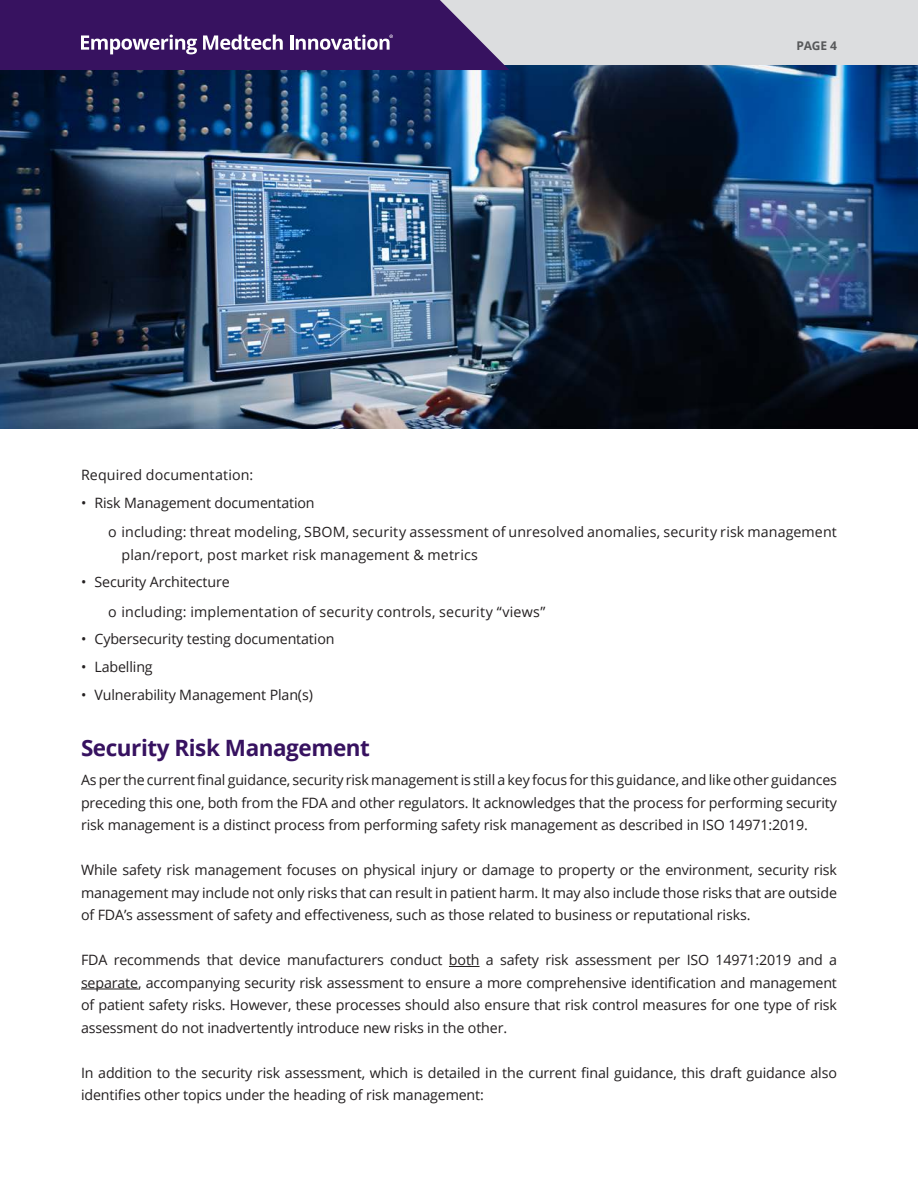
<style>
.page{position:relative;width:918px;height:1188px;background:#fff}
.page>*{position:absolute;margin:0;border:0;box-sizing:border-box;transform-origin:0 0}
.t1{font:700 22.5px "Open Sans";letter-spacing:-.02em;color:#371260}
.Body_Copy_Main{font:14.25px/22.5px "Open Sans";letter-spacing:-.01em;color:#231f20;text-align:justify}
.Body_Copy_Main-2{font:14.25px/22.5px "Open Sans";letter-spacing:.01em;color:#231f20}
.Body_Main_-_Bullets{font:14.25px "Open Sans";letter-spacing:-.01em;color:#231f20}
.t2{font:700 12px "Open Sans";color:#57585a}
</style>
<div class="page">
<img style="left:0;top:65px;width:918px;height:364px">
<div style="left:0;top:0;width:918px;height:65px;background:#dcdddf"></div>
<svg style="left:0;top:0;width:509px;height:70px"></svg>
<hr style="left:449px;top:966px;width:31px;height:1px;background:#231f20">
<hr style="left:81px;top:989px;width:57px;height:1px;background:#231f20">
<p class="t2" style="left:796px;top:38px;width:42px">PAGE 4</p>
<p class="Body_Copy_Main-2" style="left:81px;top:463px;width:174px">Required documentation:</p>
<p class="Body_Main_-_Bullets" style="left:81px;top:493px;width:235px">• Risk Management documentation</p>
<p class="Body_Copy_Main-2" style="left:122px;top:520px;width:717px;text-indent:-14px">o including: threat modeling, SBOM, security assessment of unresolved anomalies, security risk management plan/report, post market risk management &amp; metrics</p>
<p class="Body_Main_-_Bullets" style="left:81px;top:572px;width:150px">• Security Architecture</p>
<p class="Body_Copy_Main-2" style="left:108px;top:600px;width:439px">o including: implementation of security controls, security “views”</p>
<p class="Body_Main_-_Bullets" style="left:81px;top:629px;width:255px">• Cybersecurity testing documentation</p>
<p class="Body_Main_-_Bullets" style="left:81px;top:657px;width:73px">• Labelling</p>
<p class="Body_Main_-_Bullets" style="left:81px;top:685px;width:233px">• Vulnerability Management Plan(s)</p>
<h1 class="t1" style="left:81px;top:732px;width:291px">Security Risk Management</h1>
<p class="Body_Copy_Main" style="left:81px;top:769px;width:758px">As per the current final guidance, security risk management is still a key focus for this guidance, and like other guidances preceding this one, both from the FDA and other regulators. It acknowledges that the process for performing security risk management is a distinct process from performing safety risk management as described in ISO 14971:2019.</p>
<p class="Body_Copy_Main" style="left:81px;top:859px;width:758px">While safety risk management focuses on physical injury or damage to property or the environment, security risk management may include not only risks that can result in patient harm. It may also include those risks that are outside of FDA’s assessment of safety and effectiveness, such as those related to business or reputational risks.</p>
<p class="Body_Copy_Main" style="left:81px;top:949px;width:758px">FDA recommends that device manufacturers conduct both a safety risk assessment per ISO 14971:2019 and a separate, accompanying security risk assessment to ensure a more comprehensive identification and management of patient safety risks. However, these processes should also ensure that risk control measures for one type of risk assessment do not inadvertently introduce new risks in the other.</p>
<p class="Body_Copy_Main" style="left:81px;top:1061px;width:758px">In addition to the security risk assessment, which is detailed in the current final guidance, this draft guidance also identifies other topics under the heading of risk management:</p>
</div>
